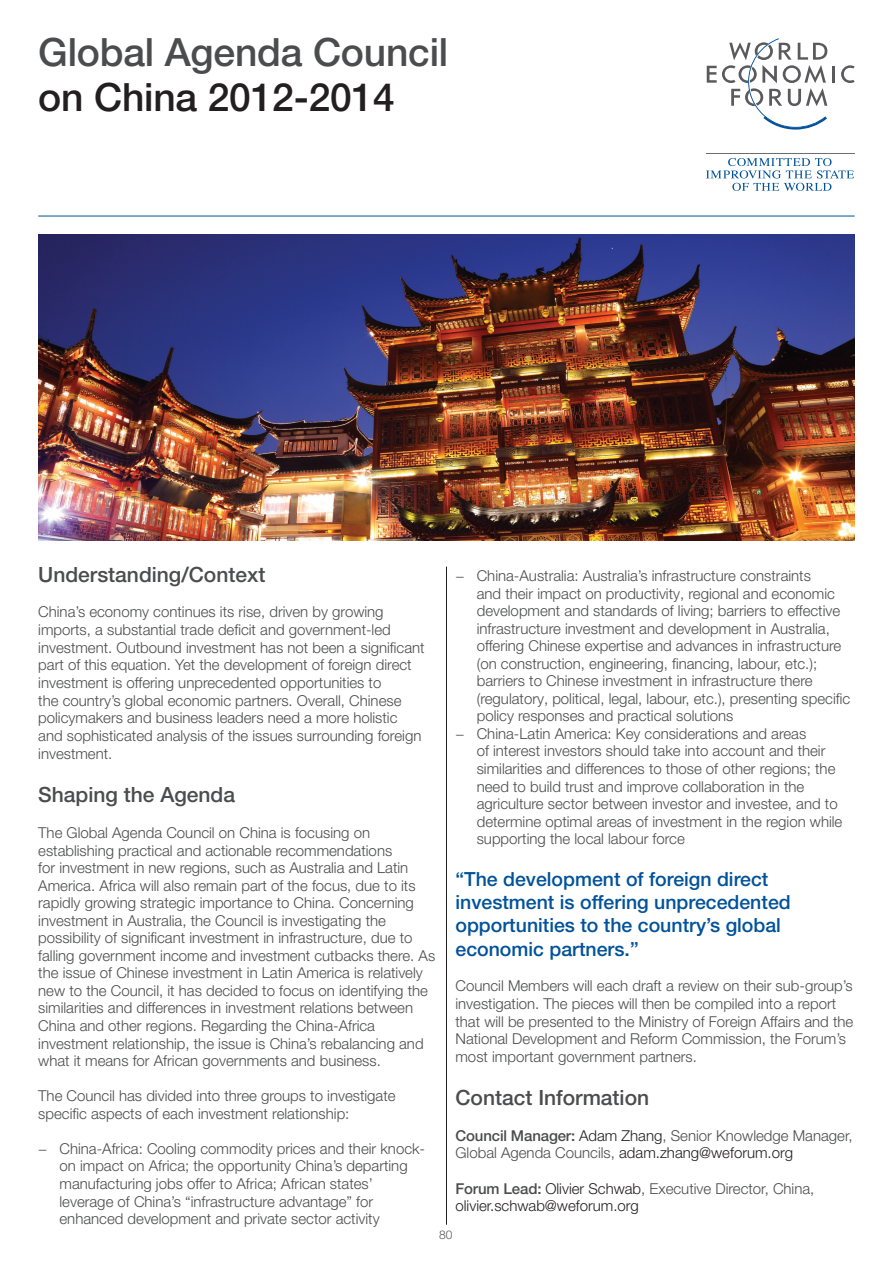
<style>
.page{position:relative;width:893px;height:1263px;background:#fff}
.page>*{position:absolute;margin:0;border:0;box-sizing:border-box;transform-origin:0 0}
.t1{font:500 39px/45px "Helvetica Neue LT Pro";letter-spacing:-.005em;color:#4b4c4d}
.t2{font:500 21px "Helvetica Neue LT Pro";color:#4b4c4d}
.t3{font:500 19.5px/23.4px "Helvetica Neue LT Pro";color:#01529a}
.t4{font:300 15px/17.5px "Helvetica Neue LT Pro";color:#4b4c4d}
.t5{font:300 15px/17.5px "Helvetica Neue LT Pro";color:#231f20}
.t6{font:300 12px "Helvetica Neue LT Pro";color:#57585a}
.s1{color:#231f20}
.s2{font-weight:500}
.s3{font-weight:500;color:#4b4c4d}
.s4{color:#4b4c4d}
</style>
<div class="page">
<hr style="left:707px;top:153px;width:148px;height:1px;background:#6c6d70">
<svg style="left:706px;top:158px;width:148px;height:33px"></svg>
<hr style="left:832px;top:66px;width:3px;height:17px;background:#5a5a5d">
<svg style="left:841px;top:65px;width:14px;height:18px"></svg>
<svg style="left:707px;top:38px;width:120px;height:92px"></svg>
<hr style="left:38px;top:216px;width:817px;height:1px;background:#01529a">
<hr style="left:446px;top:567px;width:1px;height:658px;background:#231f20">
<img style="left:38px;top:234px;width:817px;height:306px">
<p class="t1" style="left:38px;top:29px;width:412px">Global Agenda Council <span class="s1">on China 2012-2014</span></p>
<p class="t2" style="left:38px;top:561px;width:229px">Understanding/Context</p>
<p class="t4" style="left:38px;top:603px;width:388px">China’s economy continues its rise, driven by growing imports, a substantial trade deficit and government-led investment. Outbound investment has not been a significant part of this equation. Yet the development of foreign direct investment is offering unprecedented opportunities to<br>the country’s global economic partners. Overall, Chinese policymakers and business leaders need a more holistic and sophisticated analysis of the issues surrounding foreign investment.</p>
<p class="t2" style="left:38px;top:782px;width:198px">Shaping the Agenda</p>
<p class="t4" style="left:38px;top:823px;width:399px">The Global Agenda Council on China is focusing on establishing practical and actionable recommendations<br>for investment in new regions, such as Australia and Latin America. Africa will also remain part of the focus, due to its rapidly growing strategic importance to China. Concerning investment in Australia, the Council is investigating the possibility of significant investment in infrastructure, due to falling government income and investment cutbacks there. As the issue of Chinese investment in Latin America is relatively new to the Council, it has decided to focus on identifying the similarities and differences in investment relations between China and other regions. Regarding the China-Africa investment relationship, the issue is China’s rebalancing and what it means for African governments and business.</p>
<p class="t4" style="left:38px;top:1087px;width:359px">The Council has divided into three groups to investigate specific aspects of each investment relationship:</p>
<p class="t4" style="left:60px;top:1139px;width:367px;text-indent:-21px">− China-Africa: Cooling commodity prices and their knock&shy;on impact on Africa; the opportunity China’s departing manufacturing jobs offer to Africa; African states’ leverage of China’s “infrastructure advantage” for enhanced development and private sector activity</p>
<p class="t4" style="left:477px;top:566px;width:375px;text-indent:-21px">− China-Australia: Australia’s infrastructure constraints<br>and their impact on productivity, regional and economic development and standards of living; barriers to effective infrastructure investment and development in Australia, offering Chinese expertise and advances in infrastructure (on construction, engineering, financing, labour, etc.); barriers to Chinese investment in infrastructure there (regulatory, political, legal, labour, etc.), presenting specific policy responses and practical solutions</p>
<p class="t4" style="left:477px;top:724px;width:367px;text-indent:-21px">− China-Latin America: Key considerations and areas<br>of interest investors should take into account and their similarities and differences to those of other regions; the need to build trust and improve collaboration in the agriculture sector between investor and investee, and to determine optimal areas of investment in the region while supporting the local labour force</p>
<p class="t3" style="left:455px;top:867px;width:337px">“The development of foreign direct investment is offering unprecedented opportunities to the country’s global economic partners.”</p>
<p class="t4" style="left:455px;top:977px;width:399px">Council Members will each draft a review on their sub-group’s investigation. The pieces will then be compiled into a report that will be presented to the Ministry of Foreign Affairs and the National Development and Reform Commission, the Forum’s most important government partners.</p>
<p class="t2" style="left:455px;top:1085px;width:195px">Contact Information</p>
<p class="t4" style="left:455px;top:1126px;width:399px"><span class="s2">Council Manager:</span> <span class="s1">Adam Zhang</span>, Senior Knowledge Manager,<br>Global Agenda Councils, <span class="s1">adam.zhang@weforum.org</span></p>
<p class="t5" style="left:455px;top:1179px;width:360px"><span class="s3">Forum Lead:</span> Olivier Schwab<span class="s4">, Executive Director, China, </span>olivier.schwab@weforum.org</p>
<p class="t6" style="left:439px;top:1227px;width:15px">80</p>
</div>
